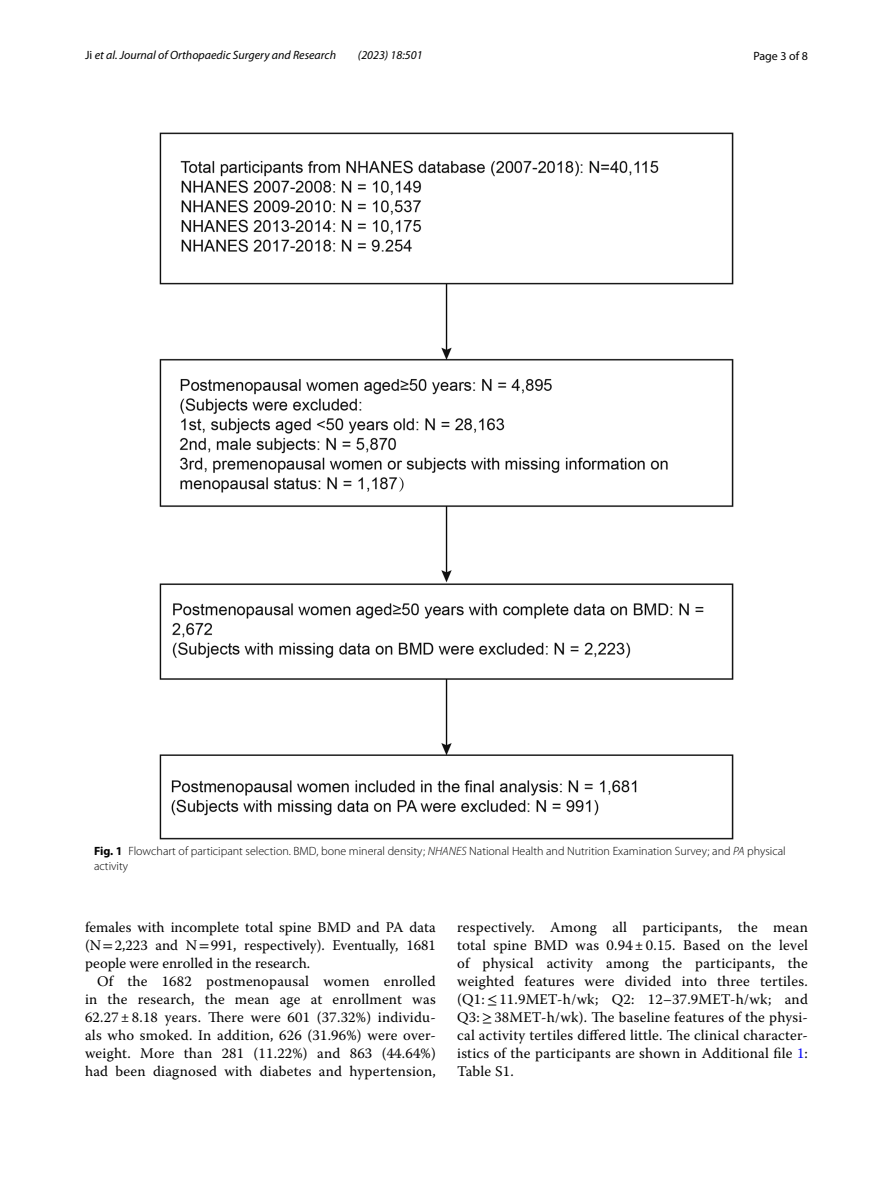
<style>
.page{position:relative;width:893px;height:1187px;background:#fff}
.page>*{position:absolute;margin:0;border:0;box-sizing:border-box;transform-origin:0 0}
.t1{font:14.7px/18px "Warnock Pro";letter-spacing:.015em;color:#000;text-align:justify}
.t2{font:300 12px/15px "Myriad Pro";color:#000}
.t3{font:italic 12px "Myriad Pro";color:#000}
.t4{font:12px "Myriad Pro";color:#000}
.s1{font-style:normal}
.s2{font-weight:700}
.s3{font-style:italic}
.s4{font-family:"STIX"}
.s5{color:#00f}
</style>
<div class="page">
<img style="left:159px;top:133px;width:574px;height:706px">
<p class="t3" style="left:85px;top:48px;width:253px"><span class="s1">Ji</span> et al. Journal of Orthopaedic Surgery and Research</p>
<p class="t3" style="left:358px;top:48px;width:66px">(2023) 18:501</p>
<p class="t4" style="left:753px;top:48px;width:56px">Page 3 of 8</p>
<p class="t2" style="left:94px;top:843px;width:693px"><span class="s2">Fig. 1</span> Flowchart of participant selection. BMD, bone mineral density; <span class="s3">NHANES</span> National Health and Nutrition Examination Survey; and <span class="s3">PA</span> physical activity</p>
<p class="t1" style="left:85px;top:917px;width:352px">females with incomplete total spine BMD and PA data (N<span class="s4">=</span>2,223 and N<span class="s4">=</span>991, respectively). Eventually, 1681 people were enrolled in the research.</p>
<p class="t1" style="left:85px;top:971px;width:352px;text-indent:12px">Of the 1682 postmenopausal women enrolled in the research, the mean age at enrollment was 62.27 ± 8.18 years. There were 601 (37.32%) individu&shy;als who smoked. In addition, 626 (31.96%) were over&shy;weight. More than 281 (11.22%) and 863 (44.64%) had been diagnosed with diabetes and hypertension,</p>
<p class="t1" style="left:457px;top:917px;width:352px">respectively. Among all participants, the mean total spine BMD was 0.94 ± 0.15. Based on the level of physical activity among the participants, the weighted features were divided into three tertiles. (Q1:<span class="s4">≤</span>11.9MET-h/wk; Q2: 12–37.9MET-h/wk; and Q3:<span class="s4">≥</span>38MET-h/wk). The baseline features of the physi&shy;cal activity tertiles differed little. The clinical character&shy;istics of the participants are shown in Additional file <span class="s5">1</span>:<br>Table S1.</p>
</div>
